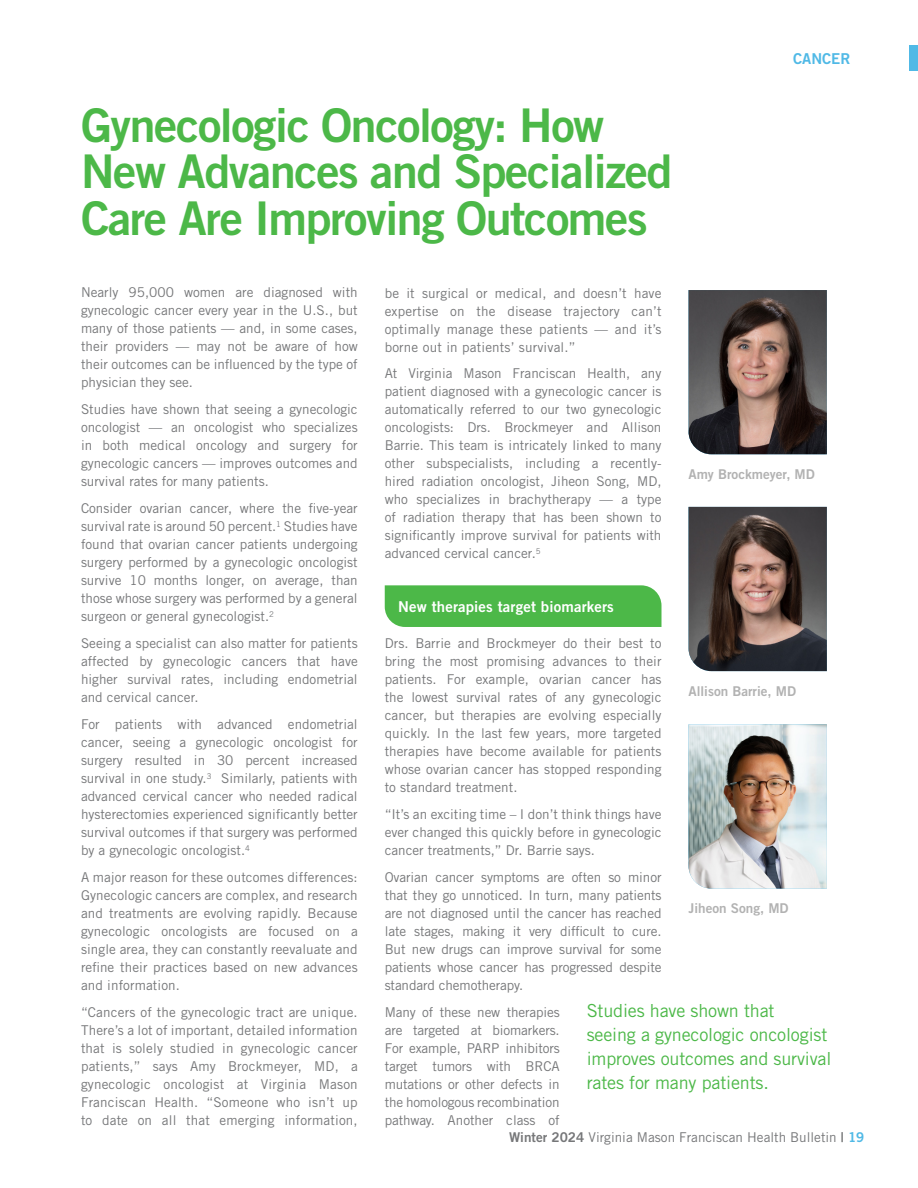
<style>
.page{position:relative;width:918px;height:1188px;background:#fff}
.page>*{position:absolute;margin:0;border:0;box-sizing:border-box;transform-origin:0 0}
.breaking_rule_header{font:46.5px/46.5px "Trade Gothic LT Std Bd 2";letter-spacing:-.03em;color:#4cb848}
.Callout_2{font:18px/24px "Trade Gothic LT Std";letter-spacing:-.01em;color:#4cb848}
.t1{font:15px "Trade Gothic LT Std Bd 2";letter-spacing:.01em;color:#fff}
.t2{font:15px "Trade Gothic LT Std Bd 2";color:#50b9e6}
.body_copy{font:13.5px/18px "Trade Gothic LT Std";color:#767779;text-align:justify}
.body_copy-2{font:13.5px "Trade Gothic LT Std Bd 2";color:#b2b2b2}
.s1{font-family:"Trade Gothic LT Std Bd 2"}
.s2{font-family:"Trade Gothic LT Std Bd 2";color:#50b9e6}
</style>
<div class="page">
<div style="left:910px;top:45px;width:8px;height:26px;background:#50b9e6"></div>
<img style="left:688px;top:290px;width:139px;height:164px">
<img style="left:688px;top:507px;width:139px;height:164px">
<img style="left:688px;top:724px;width:139px;height:165px">
<div style="left:385px;top:585px;width:277px;height:42px;background:#4cb848"></div>
<p class="breaking_rule_header" style="left:81px;top:101px;width:593px">Gynecologic Oncology: How<br>New Advances and Specialized<br>Care Are Improving Outcomes</p>
<p class="t2" style="left:793px;top:49px;width:20px">Cancer</p>
<p class="body_copy" style="left:81px;top:283px;width:278px">Nearly 95,000 women are diagnosed with gynecologic cancer every year in the U.S., but many of those patients — and, in some cases, their providers — may not be aware of how their outcomes can be influenced by the type of physician they see.</p>
<p class="body_copy" style="left:81px;top:400px;width:278px">Studies have shown that seeing a gynecologic oncologist — an oncologist who specializes in both medical oncology and surgery for gynecologic cancers — improves outcomes and survival rates for many patients.</p>
<p class="body_copy" style="left:81px;top:499px;width:278px">Consider ovarian cancer, where the five-year survival rate is around 50 percent.<sup>1</sup> Studies have found that ovarian cancer patients undergoing surgery performed by a gynecologic oncologist survive 10 months longer, on average, than those whose surgery was performed by a general surgeon or general gynecologist.<sup>2</sup></p>
<p class="body_copy" style="left:81px;top:634px;width:278px">Seeing a specialist can also matter for patients affected by gynecologic cancers that have higher survival rates, including endometrial and cervical cancer.</p>
<p class="body_copy" style="left:81px;top:715px;width:278px">For patients with advanced endometrial cancer, seeing a gynecologic oncologist for surgery resulted in 30 percent increased survival in one study.<sup>3</sup> Similarly, patients with advanced cervical cancer who needed radical hysterectomies experienced significantly better survival outcomes if that surgery was performed by a gynecologic oncologist.<sup>4</sup></p>
<p class="body_copy" style="left:81px;top:868px;width:278px">A major reason for these outcomes differences:<br>Gynecologic cancers are complex, and research and treatments are evolving rapidly. Because gynecologic oncologists are focused on a single area, they can constantly reevaluate and refine their practices based on new advances and information.</p>
<p class="body_copy" style="left:81px;top:1003px;width:278px">“Cancers of the gynecologic tract are unique.<br>There’s a lot of important, detailed information that is solely studied in gynecologic cancer patients,” says Amy Brockmeyer, MD, a gynecologic oncologist at Virginia Mason Franciscan Health. “Someone who isn’t up to date on all that emerging information,</p>
<p class="body_copy" style="left:385px;top:284px;width:278px">be it surgical or medical, and doesn’t have expertise on the disease trajectory can’t optimally manage these patients — and it’s borne out in patients’ survival.”</p>
<p class="body_copy" style="left:385px;top:364px;width:278px">At Virginia Mason Franciscan Health, any patient diagnosed with a gynecologic cancer is automatically referred to our two gynecologic oncologists: Drs. Brockmeyer and Allison Barrie. This team is intricately linked to many other subspecialists, including a recently&shy;hired radiation oncologist, Jiheon Song, MD, who specializes in brachytherapy — a type of radiation therapy that has been shown to significantly improve survival for patients with advanced cervical cancer.<sup>5</sup></p>
<p class="body_copy-2" style="left:688px;top:466px;width:128px">Amy Brockmeyer, MD</p>
<h2 class="t1" style="left:398px;top:597px;width:217px">New therapies target biomarkers</h2>
<p class="body_copy" style="left:385px;top:634px;width:278px">Drs. Barrie and Brockmeyer do their best to bring the most promising advances to their patients. For example, ovarian cancer has the lowest survival rates of any gynecologic cancer, but therapies are evolving especially quickly. In the last few years, more targeted therapies have become available for patients whose ovarian cancer has stopped responding to standard treatment.</p>
<p class="body_copy" style="left:385px;top:805px;width:278px">“It’s an exciting time – I don’t think things have ever changed this quickly before in gynecologic cancer treatments,” Dr. Barrie says.</p>
<p class="body_copy" style="left:385px;top:868px;width:278px">Ovarian cancer symptoms are often so minor that they go unnoticed. In turn, many patients are not diagnosed until the cancer has reached late stages, making it very difficult to cure.<br>But new drugs can improve survival for some patients whose cancer has progressed despite standard chemotherapy.</p>
<p class="body_copy" style="left:385px;top:1003px;width:176px">Many of these new therapies are targeted at biomarkers.<br>For example, PARP inhibitors target tumors with BRCA mutations or other defects in the homologous recombination pathway. Another class of</p>
<p class="body_copy-2" style="left:688px;top:683px;width:109px">Allison Barrie, MD</p>
<p class="body_copy-2" style="left:688px;top:900px;width:102px">Jiheon Song, MD</p>
<p class="Callout_2" style="left:587px;top:998px;width:246px">Studies have shown that<br>seeing a gynecologic oncologist improves outcomes and survival rates for many patients.</p>
<p class="body_copy" style="left:509px;top:1128px;width:357px"><span class="s1">Winter 2024</span> Virginia Mason Franciscan Health Bulletin <span class="s1">|</span> <span class="s2">19</span></p>
</div>
